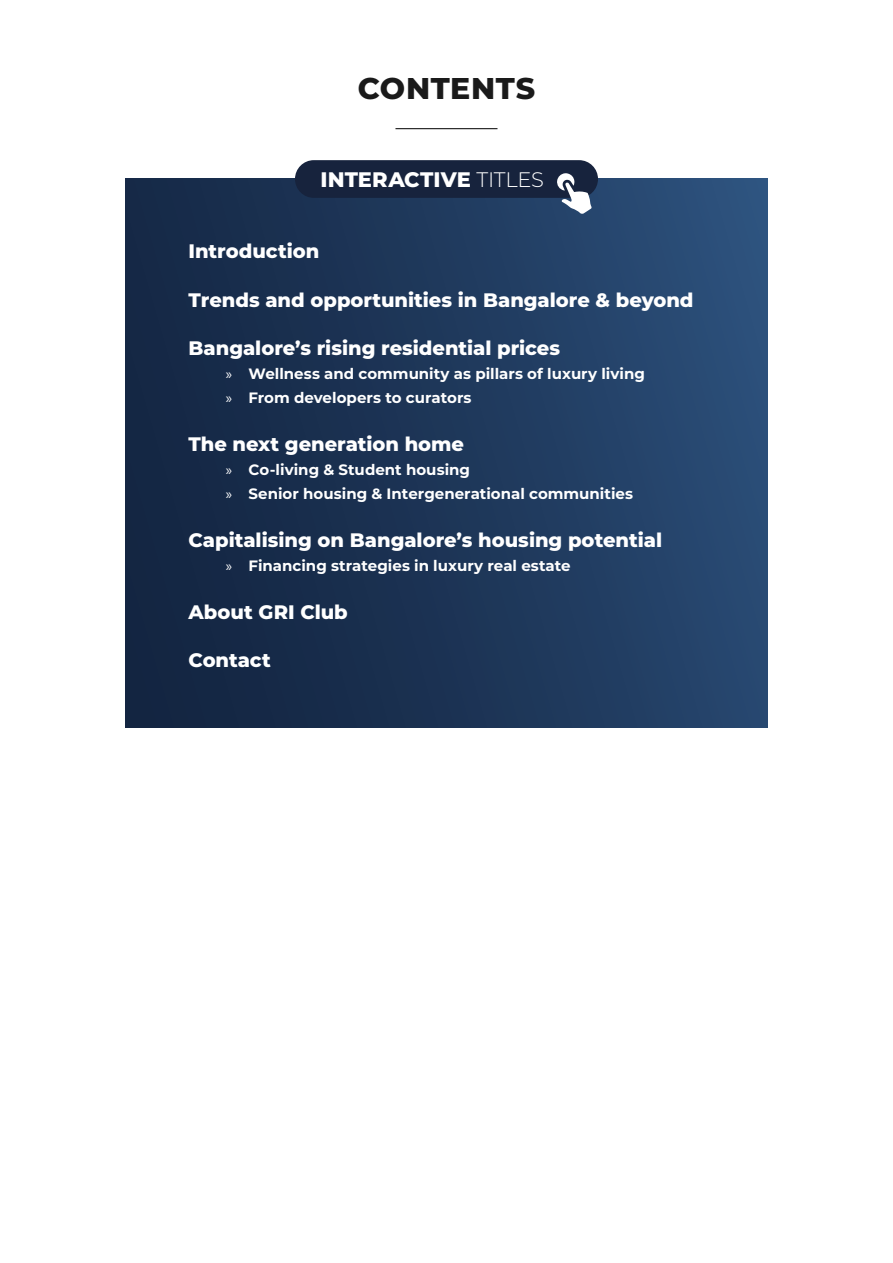
<style>
.page{position:relative;width:893px;height:1263px;background:#fff}
.page>*{position:absolute;margin:0;border:0;box-sizing:border-box;transform-origin:0 0}
.t1{font:800 30px "Montserrat";letter-spacing:.015em;color:#1a1a1a}
.t2{font:800 21px "Montserrat";letter-spacing:.005em;color:#fff}
.t3{font:800 19.5px "Montserrat";color:#fff}
.t4{font:700 15px/24px "Montserrat";color:#fff}
.s1{font-weight:300}
.s2{font-family:"Myriad Pro";font-weight:400}
</style>
<div class="page">
<div style="left:125px;top:178px;width:642px;height:550px;background:linear-gradient(to right,#12233f,#2a4c75)"></div>
<hr style="left:395px;top:128px;width:102px;height:1px;background:#1a1a1a">
<div style="left:295px;top:160px;width:303px;height:38px;background:#17233d;border-radius:19px"></div>
<svg style="left:556px;top:173px;width:36px;height:41px"></svg>
<h1 class="t1" style="left:358px;top:67px;width:179px">CONTENTS</h1>
<h2 class="t2" style="left:321px;top:165px;width:225px">INTERACTIVE <span class="s1">TITLES</span></h2>
<h3 class="t3" style="left:188px;top:237px;width:132px">Introduction</h3>
<h3 class="t3" style="left:188px;top:285px;width:507px">Trends and opportunities in Bangalore &amp; beyond</h3>
<h3 class="t3" style="left:188px;top:333px;width:373px">Bangalore’s rising residential prices</h3>
<p class="t4" style="left:226px;top:360px;width:420px"><span class="s2">»</span> Wellness and community as pillars of luxury living <span class="s2">»</span> From developers to curators</p>
<h3 class="t3" style="left:188px;top:429px;width:277px">The next generation home</h3>
<p class="t4" style="left:226px;top:456px;width:409px"><span class="s2">»</span> Co-living &amp; Student housing<br><span class="s2">»</span> Senior housing &amp; Intergenerational communities</p>
<h3 class="t3" style="left:188px;top:525px;width:475px">Capitalising on Bangalore’s housing potential</h3>
<p class="t4" style="left:226px;top:552px;width:346px"><span class="s2">»</span> Financing strategies in luxury real estate</p>
<h3 class="t3" style="left:188px;top:597px;width:161px">About GRI Club</h3>
<h3 class="t3" style="left:188px;top:645px;width:84px">Contact</h3>
</div>
